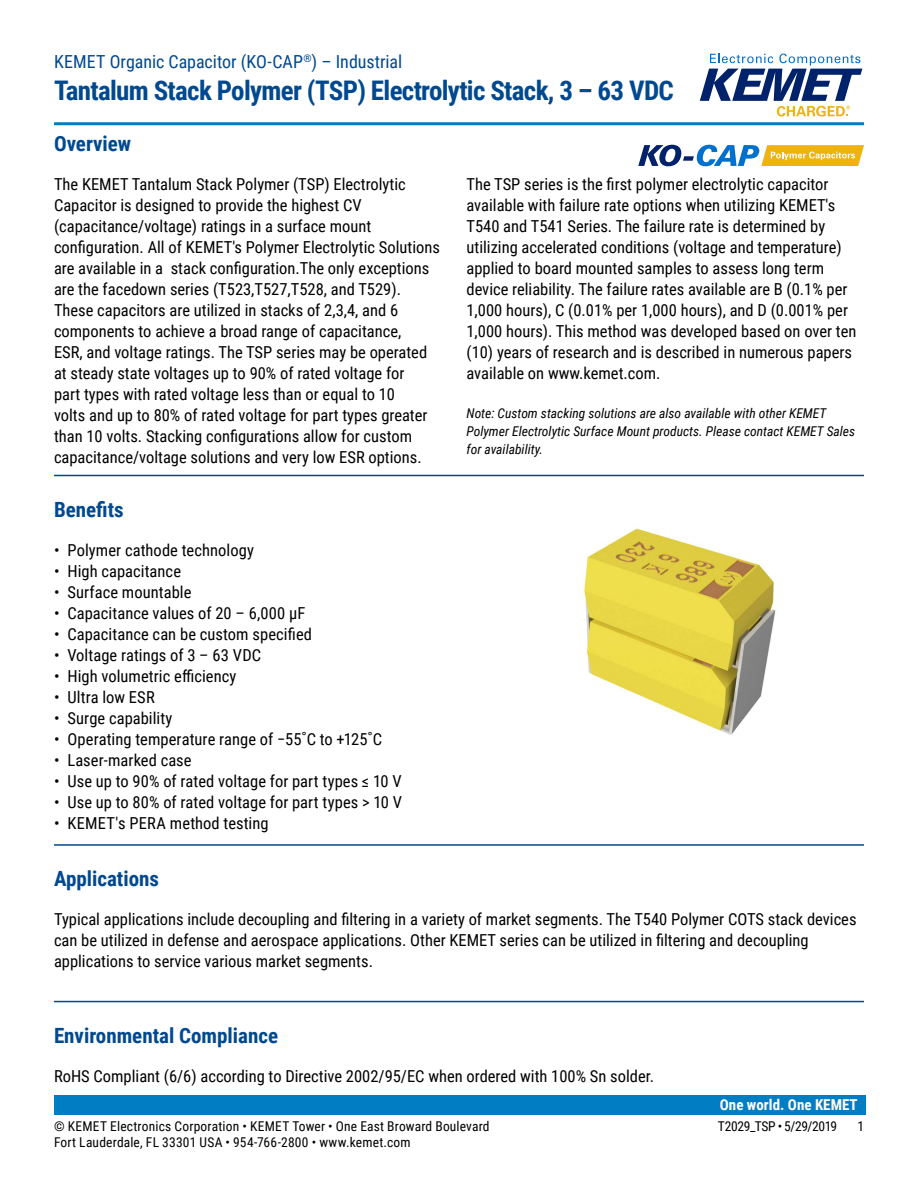
<style>
.page{position:relative;width:918px;height:1188px;background:#fff}
.page>*{position:absolute;margin:0;border:0;box-sizing:border-box;transform-origin:0 0}
.t1{font:700 27px "Roboto Condensed";letter-spacing:-.025em;color:#004990}
.t2{font:700 21px "Roboto Condensed";color:#004990}
.t3{font:18px "Roboto Condensed";color:#004990}
.t4{font:16.5px/21px "Roboto Condensed";color:#000}
.t5{font:700 15px "Roboto Condensed";color:#fff}
.t6{font:italic 13.5px/18px "Roboto Condensed";color:#000}
.t7{font:13.5px "Roboto Condensed";letter-spacing:.015em;color:#000}
.t8{font:13.5px "Roboto Condensed";letter-spacing:-.025em;color:#000}
</style>
<div class="page">
<svg style="left:700px;top:54px;width:162px;height:63px"></svg>
<hr style="left:54px;top:122px;width:810px;height:3px;background:#007dc3">
<div style="left:54px;top:1095px;width:811px;height:20px;background:#007dc3"></div>
<hr style="left:54px;top:475px;width:810px;height:1px;background:#004990">
<img style="left:582px;top:525px;width:194px;height:210px">
<hr style="left:54px;top:844px;width:810px;height:2px;background:#004990">
<hr style="left:54px;top:1001px;width:810px;height:1px;background:#004990">
<svg style="left:638px;top:145px;width:226px;height:21px"></svg>
<p class="t3" style="left:54px;top:48px;width:350px">KEMET Organic Capacitor (KO-CAP<sup>®</sup>) – Industrial</p>
<h1 class="t1" style="left:54px;top:71px;width:621px">Tantalum Stack Polymer (TSP) Electrolytic Stack, 3 – 63 VDC</h1>
<p class="t2" style="left:54px;top:129px;width:79px">Overview</p>
<p class="t4" style="left:54px;top:173px;width:387px">The KEMET Tantalum Stack Polymer (TSP) Electrolytic Capacitor is designed to provide the highest CV (capacitance/voltage) ratings in a surface mount configuration. All of KEMET's Polymer Electrolytic Solutions are available in a stack configuration.The only exceptions are the facedown series (T523,T527,T528, and T529).<br>These capacitors are utilized in stacks of 2,3,4, and 6 components to achieve a broad range of capacitance,<br>ESR, and voltage ratings. The TSP series may be operated at steady state voltages up to 90% of rated voltage for<br>part types with rated voltage less than or equal to 10<br>volts and up to 80% of rated voltage for part types greater than 10 volts. Stacking configurations allow for custom capacitance/voltage solutions and very low ESR options.</p>
<p class="t4" style="left:466px;top:173px;width:392px">The TSP series is the first polymer electrolytic capacitor available with failure rate options when utilizing KEMET's T540 and T541 Series. The failure rate is determined by utilizing accelerated conditions (voltage and temperature) applied to board mounted samples to assess long term device reliability. The failure rates available are B (0.1% per 1,000 hours), C (0.01% per 1,000 hours), and D (0.001% per 1,000 hours). This method was developed based on over ten (10) years of research and is described in numerous papers available on www.kemet.com.</p>
<p class="t6" style="left:466px;top:403px;width:390px">Note: Custom stacking solutions are also available with other KEMET<br>Polymer Electrolytic Surface Mount products. Please contact KEMET Sales for availability.</p>
<p class="t2" style="left:54px;top:495px;width:71px">Benefits</p>
<p class="t4" style="left:54px;top:539px;width:201px">• Polymer cathode technology</p>
<p class="t4" style="left:54px;top:560px;width:129px">• High capacitance</p>
<p class="t4" style="left:54px;top:581px;width:139px">• Surface mountable</p>
<p class="t4" style="left:54px;top:602px;width:253px">• Capacitance values of 20 – 6,000 µF</p>
<p class="t4" style="left:54px;top:623px;width:260px">• Capacitance can be custom specified</p>
<p class="t4" style="left:54px;top:644px;width:209px">• Voltage ratings of 3 – 63 VDC</p>
<p class="t4" style="left:54px;top:665px;width:184px">• High volumetric efficiency</p>
<p class="t4" style="left:54px;top:686px;width:102px">• Ultra low ESR</p>
<p class="t4" style="left:54px;top:707px;width:120px">• Surge capability</p>
<p class="t4" style="left:54px;top:728px;width:330px">• Operating temperature range of −55˚C to +125˚C</p>
<p class="t4" style="left:54px;top:749px;width:139px">• Laser-marked case</p>
<p class="t4" style="left:54px;top:770px;width:349px">• Use up to 90% of rated voltage for part types ≤ 10 V</p>
<p class="t4" style="left:54px;top:791px;width:350px">• Use up to 80% of rated voltage for part types &gt; 10 V</p>
<p class="t4" style="left:54px;top:812px;width:216px">• KEMET's PERA method testing</p>
<p class="t2" style="left:54px;top:864px;width:107px">Applications</p>
<p class="t4" style="left:54px;top:908px;width:804px">Typical applications include decoupling and filtering in a variety of market segments. The T540 Polymer COTS stack devices can be utilized in defense and aerospace applications. Other KEMET series can be utilized in filtering and decoupling applications to service various market segments.</p>
<p class="t2" style="left:54px;top:1021px;width:226px">Environmental Compliance</p>
<p class="t4" style="left:54px;top:1065px;width:602px">RoHS Compliant (6/6) according to Directive 2002/95/EC when ordered with 100% Sn solder.</p>
<p class="t5" style="left:720px;top:1094px;width:139px">One world. One KEMET</p>
<p class="t7" style="left:54px;top:1116px;width:437px">© KEMET Electronics Corporation • KEMET Tower • One East Broward Boulevard</p>
<p class="t8" style="left:718px;top:1116px;width:121px">T2029_TSP • 5/29/2019</p>
<p class="t7" style="left:857px;top:1116px;width:8px">1</p>
<p class="t7" style="left:54px;top:1133px;width:358px">Fort Lauderdale, FL 33301 USA • 954-766-2800 • www.kemet.com</p>
</div>
